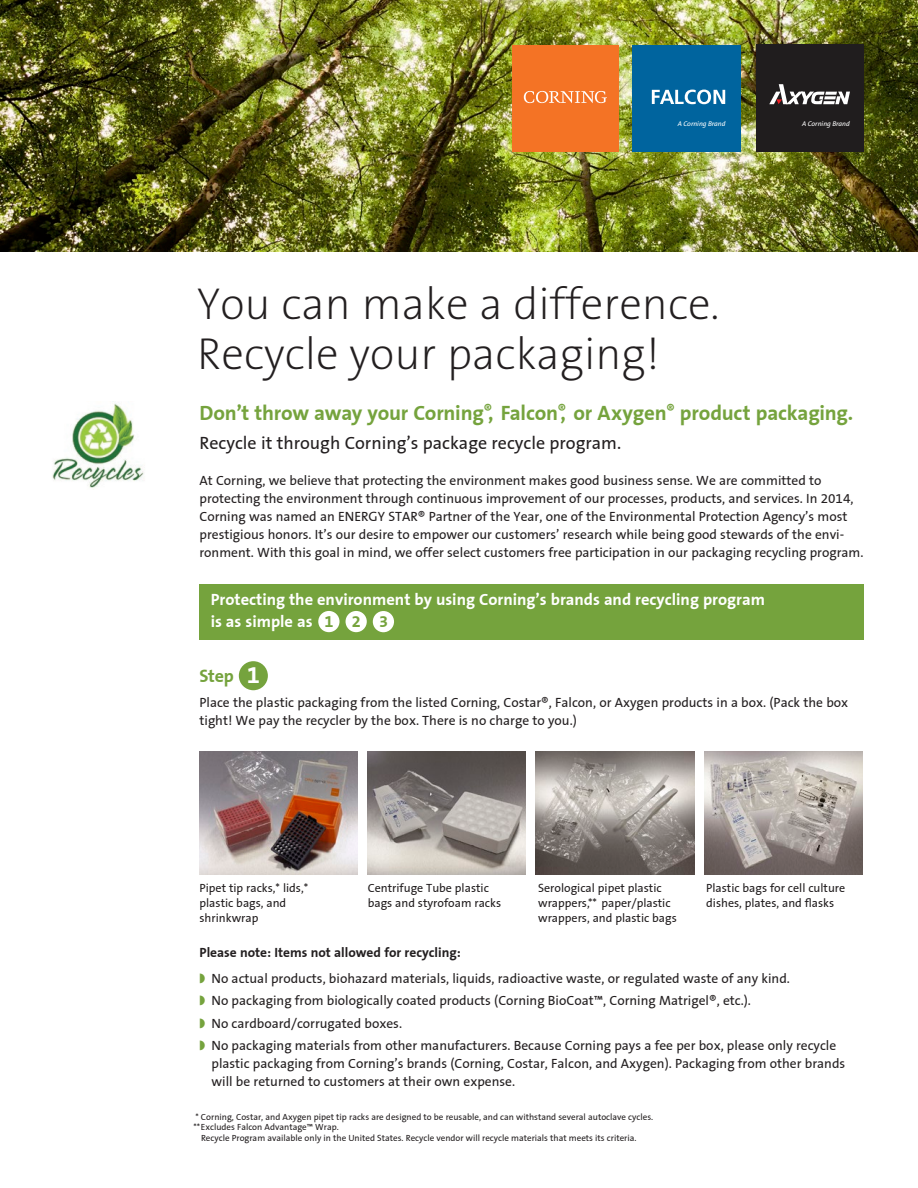
<style>
.page{position:relative;width:918px;height:1188px;background:#fff}
.page>*{position:absolute;margin:0;border:0;box-sizing:border-box;transform-origin:0 0}
.Body{font:200 45px "The Sans B2";color:#231f20}
.t1{font:700 21px "Corning Sans";letter-spacing:-.01em;color:#75a33d}
.t2{font:18px "Corning Sans";color:#231f20}
.A_Head_new{font:700 18px "Corning Sans";color:#75a33d}
.Body-2{font:700 16.5px/22.5px "Corning Sans";color:#fff}
.Body-3{font:13.5px/18px "Corning Sans";color:#231f20}
.Bullet{font:13.5px/18px "Corning Sans";color:#231f20}
.Body-4{font:700 13.5px "Corning Sans";color:#231f20}
.Bullet-2{font:12px/15px "Corning Sans";color:#231f20}
.Footnote{font:9px/10.5px "Corning Sans";color:#231f20}
.t3{font:italic 6.9px "Corning Sans";color:#fff}
.s1{color:#75a33d}
.s2{font-size:24px;color:#fff}
</style>
<div class="page">
<div style="left:199px;top:584px;width:665px;height:56px;background:#75a33d"></div>
<div style="left:239px;top:661px;width:29px;height:29px;background:#75a33d;border-radius:50%"></div>
<img style="left:0;top:0;width:918px;height:252px">
<img style="left:200px;top:751px;width:158px;height:124px">
<img style="left:368px;top:752px;width:158px;height:123px">
<img style="left:536px;top:751px;width:158px;height:124px">
<img style="left:704px;top:751px;width:158px;height:124px">
<div style="left:318px;top:611px;width:22px;height:21px;background:#fff;border-radius:50%"></div>
<div style="left:346px;top:611px;width:21px;height:21px;background:#fff;border-radius:50%"></div>
<div style="left:373px;top:611px;width:21px;height:21px;background:#fff;border-radius:50%"></div>
<div style="left:512px;top:45px;width:107px;height:107px;background:#f47325"></div>
<svg style="left:524px;top:91px;width:83px;height:12px"></svg>
<div style="left:756px;top:45px;width:108px;height:107px;background:#201d1e"></div>
<svg style="left:769px;top:84px;width:81px;height:20px"></svg>
<div style="left:632px;top:45px;width:109px;height:107px;background:#00649e"></div>
<svg style="left:652px;top:90px;width:73px;height:14px"></svg>
<img style="left:52px;top:401px;width:92px;height:89px">
<p class="t3" style="left:678px;top:119px;width:49px">A Corning Brand</p>
<p class="t3" style="left:802px;top:119px;width:49px">A Corning Brand</p>
<p class="Body" style="left:197px;top:280px;width:524px">You can make a difference.</p>
<p class="Body" style="left:197px;top:329px;width:464px">Recycle your packaging!</p>
<p class="t1" style="left:200px;top:401px;width:655px">Don’t throw away your Corning<sup>®</sup>, Falcon<sup>®</sup>, or Axygen<sup>®</sup> product packaging.</p>
<p class="t2" style="left:200px;top:432px;width:423px">Recycle it through Corning’s package recycle program.</p>
<p class="Body-3" style="left:200px;top:472px;width:666px">At Corning, we believe that protecting the environment makes good business sense. We are committed to protecting the environment through continuous improvement of our processes, products, and services. In 2014, Corning was named an ENERGY STAR® Partner of the Year, one of the Environmental Protection Agency’s most prestigious honors. It’s our desire to empower our customers’ research while being good stewards of the envi&shy;ronment. With this goal in mind, we offer select customers free participation in our packaging recycling program.</p>
<p class="Body-2" style="left:211px;top:588px;width:556px">Protecting the environment by using Corning’s brands and recycling program is as simple as <span class="s1">1 2 3</span></p>
<p class="A_Head_new" style="left:200px;top:665px;width:62px">Step <span class="s2">1</span></p>
<p class="Body-3" style="left:200px;top:694px;width:650px">Place the plastic packaging from the listed Corning, Costar®, Falcon, or Axygen products in a box. (Pack the box tight! We pay the recycler by the box. There is no charge to you.)</p>
<p class="Bullet-2" style="left:200px;top:880px;width:110px">Pipet tip racks,* lids,* plastic bags, and shrinkwrap</p>
<p class="Bullet-2" style="left:368px;top:880px;width:135px">Centrifuge Tube plastic bags and styrofoam racks</p>
<p class="Bullet-2" style="left:538px;top:880px;width:140px">Serological pipet plastic wrappers,** paper/plastic wrappers, and plastic bags</p>
<p class="Bullet-2" style="left:706px;top:880px;width:141px">Plastic bags for cell culture dishes, plates, and flasks</p>
<p class="Body-4" style="left:200px;top:945px;width:263px">Please note: Items not allowed for recycling:</p>
<p class="Bullet" style="left:212px;top:969px;width:580px">No actual products, biohazard materials, liquids, radioactive waste, or regulated waste of any kind.</p>
<p class="Bullet" style="left:212px;top:992px;width:541px">No packaging from biologically coated products (Corning BioCoat™, Corning Matrigel®, etc.).</p>
<p class="Bullet" style="left:212px;top:1014px;width:192px">No cardboard/corrugated boxes.</p>
<p class="Bullet" style="left:212px;top:1037px;width:635px">No packaging materials from other manufacturers. Because Corning pays a fee per box, please only recycle plastic packaging from Corning’s brands (Corning, Costar, Falcon, and Axygen). Packaging from other brands will be returned to customers at their own expense.</p>
<p class="Footnote" style="left:196px;top:1112px;width:459px">* Corning, Costar, and Axygen pipet tip racks are designed to be reusable, and can withstand several autoclave cycles.</p>
<p class="Footnote" style="left:201px;top:1122px;width:437px;text-indent:-8px">**Excludes Falcon Advantage™ Wrap.<br>Recycle Program available only in the United States. Recycle vendor will recycle materials that meets its criteria.</p>
</div>
